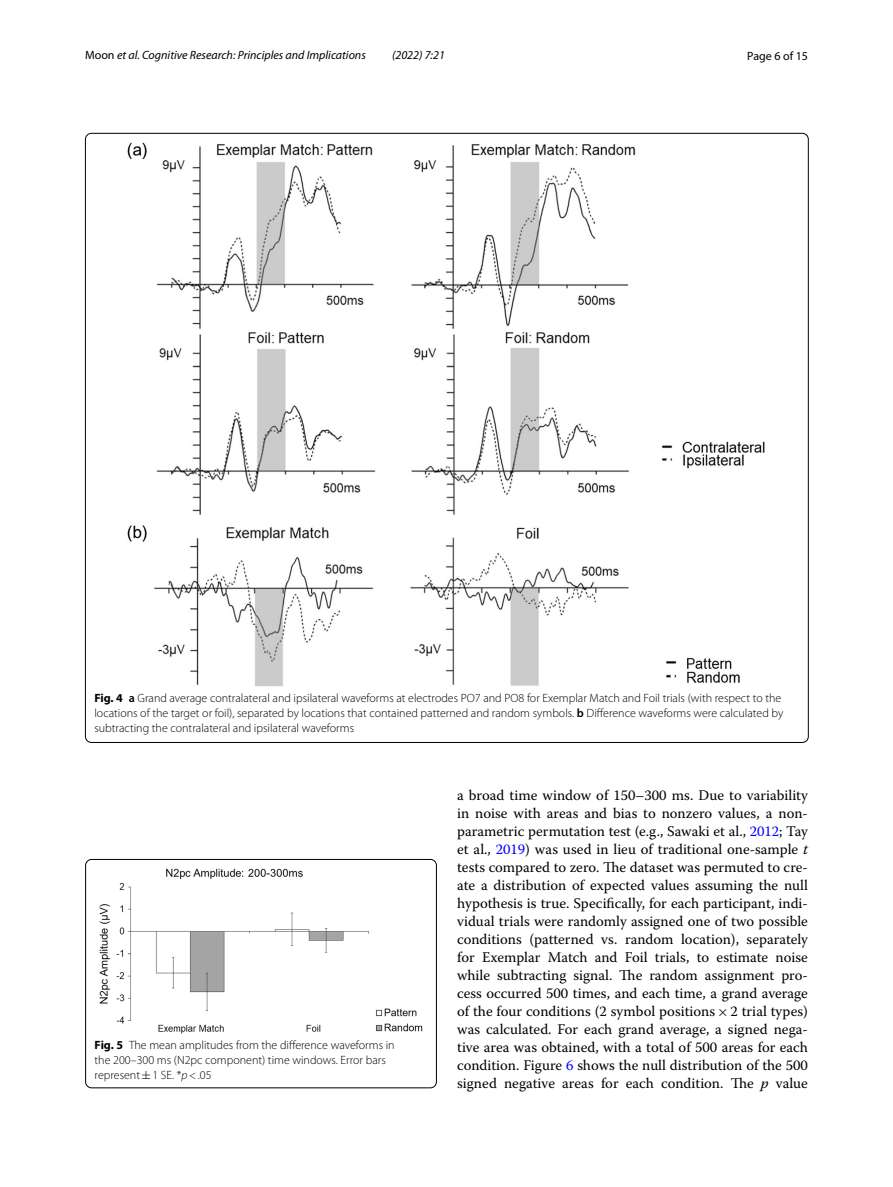
<style>
.page{position:relative;width:893px;height:1187px;background:#fff}
.page>*{position:absolute;margin:0;border:0;box-sizing:border-box;transform-origin:0 0}
.t1{font:14.7px/18px "Warnock Pro";color:#000;text-align:justify}
.t2{font:300 12px/15px "Myriad Pro";color:#000}
.t3{font:italic 12px "Myriad Pro";color:#000}
.t4{font:12px "Myriad Pro";color:#000}
.s1{font-style:normal}
.s2{font-weight:700}
.s3{font-weight:600}
.s4{font-family:"MTSY";font-weight:400}
.s5{font-style:italic}
.s6{color:#00f}
.s7{font-family:"MTSY"}
</style>
<div class="page">
<img style="left:128px;top:142px;width:637px;height:545px">
<img style="left:99px;top:868px;width:324px;height:165px">
<div style="left:85px;top:859px;width:352px;height:228px;border:1px solid #000;border-radius:6px"></div>
<p class="t3" style="left:85px;top:48px;width:282px"><span class="s1">Moon</span> et al. Cognitive Research: Principles and Implications</p>
<p class="t3" style="left:392px;top:48px;width:54px">(2022) 7:21</p>
<p class="t4" style="left:747px;top:48px;width:62px">Page 6 of 15</p>
<p class="t2" style="left:94px;top:690px;width:690px"><span class="s2">Fig. 4</span> <span class="s3">a</span> Grand average contralateral and ipsilateral waveforms at electrodes PO7 and PO8 for Exemplar Match and Foil trials (with respect to the locations of the target or foil), separated by locations that contained patterned and random symbols. <span class="s3">b</span> Difference waveforms were calculated by subtracting the contralateral and ipsilateral waveforms</p>
<p class="t2" style="left:95px;top:1037px;width:302px"><span class="s2">Fig. 5</span> The mean amplitudes from the difference waveforms in the 200–300 ms (N2pc component) time windows. Error bars represent<span class="s4">±</span>1 SE. *<span class="s5">p</span>&lt;.05</p>
<p class="t1" style="left:457px;top:785px;width:352px">a broad time window of 150–300 ms. Due to variability in noise with areas and bias to nonzero values, a non&shy;parametric permutation test (e.g., Sawaki et al., <span class="s6">2012</span>; Tay et al., <span class="s6">2019</span>) was used in lieu of traditional one-sample <span class="s5">t </span>tests compared to zero. The dataset was permuted to cre&shy;ate a distribution of expected values assuming the null hypothesis is true. Specifically, for each participant, indi&shy;vidual trials were randomly assigned one of two possible conditions (patterned vs. random location), separately for Exemplar Match and Foil trials, to estimate noise while subtracting signal. The random assignment pro&shy;cess occurred 500 times, and each time, a grand average of the four conditions (2 symbol positions<span class="s7">×</span>2 trial types) was calculated. For each grand average, a signed nega&shy;tive area was obtained, with a total of 500 areas for each condition. Figure <span class="s6">6</span> shows the null distribution of the 500 signed negative areas for each condition. The <span class="s5">p</span> value</p>
</div>
